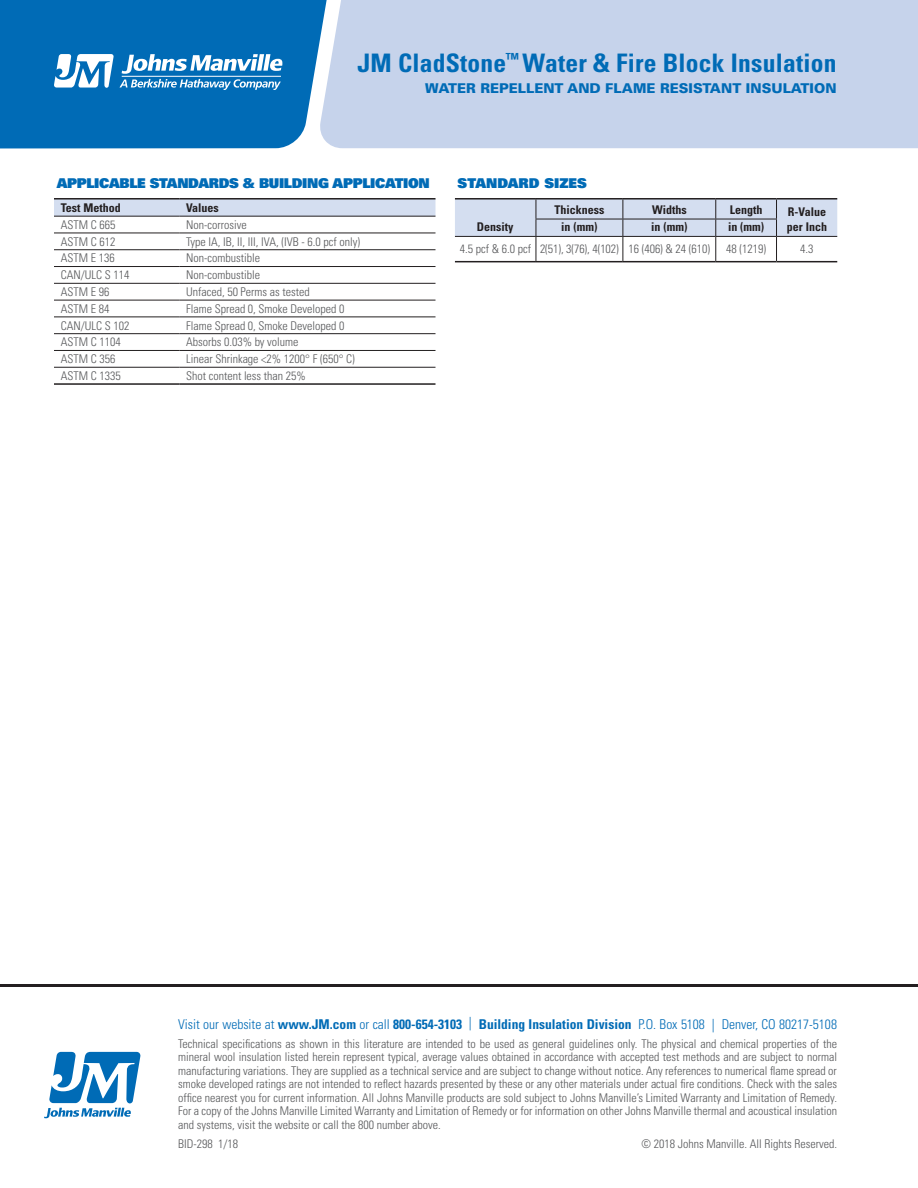
<style>
.page{position:relative;width:918px;height:1188px;background:#fff}
.page>*{position:absolute;margin:0;border:0;box-sizing:border-box;transform-origin:0 0}
.t1{font:700 condensed 25.5px "Univers LT Std";letter-spacing:.01em;color:#006bb6}
.t2{font:300 condensed 13.5px "Univers LT Std";color:#006bb6}
.t3{font:900 13.5px "Univers LT Std";color:#006bb6}
.t4{font:13.5px "Univers LT Std X Black";letter-spacing:-.025em;color:#006bb6}
.t5{font:13.5px "Univers LT Std X Black";color:#006bb6}
.t6{font:300 condensed 12px/13.5px "Univers LT Std";color:#57585a;text-align:justify}
.t7{font:700 condensed 12px "Univers";color:#231f20}
.s1{font-weight:700}
</style>
<div class="page">
<hr style="left:0;top:984px;width:918px;height:3px;background:#231f20">
<svg style="left:44px;top:1052px;width:97px;height:66px"></svg>
<div style="left:0;top:0;width:319px;height:149px;background:#006bb6"></div>
<div style="left:319px;top:0;width:599px;height:148px;background:#c6d3eb"></div>
<svg style="left:54px;top:54px;width:228px;height:36px"></svg>
<hr style="left:122px;top:76px;width:159px;height:1px;background:#fff">
<div style="left:54px;top:200px;width:382px;height:16px;background:#d4def0"></div>
<hr style="left:54px;top:198px;width:125px;height:2px;background:#231f20">
<hr style="left:179px;top:198px;width:257px;height:2px;background:#231f20">
<hr style="left:54px;top:216px;width:125px;height:1px;background:#231f20">
<hr style="left:179px;top:216px;width:257px;height:1px;background:#231f20">
<hr style="left:54px;top:383px;width:125px;height:2px;background:#231f20">
<hr style="left:179px;top:383px;width:257px;height:2px;background:#231f20">
<hr style="left:54px;top:233px;width:125px;height:1px;background:#231f20">
<hr style="left:179px;top:233px;width:257px;height:1px;background:#231f20">
<hr style="left:54px;top:249px;width:125px;height:1px;background:#231f20">
<hr style="left:179px;top:249px;width:257px;height:1px;background:#231f20">
<hr style="left:54px;top:266px;width:125px;height:1px;background:#231f20">
<hr style="left:179px;top:266px;width:257px;height:1px;background:#231f20">
<hr style="left:54px;top:283px;width:125px;height:1px;background:#231f20">
<hr style="left:179px;top:283px;width:257px;height:1px;background:#231f20">
<hr style="left:54px;top:300px;width:125px;height:1px;background:#231f20">
<hr style="left:179px;top:300px;width:257px;height:1px;background:#231f20">
<hr style="left:54px;top:317px;width:125px;height:1px;background:#231f20">
<hr style="left:179px;top:317px;width:257px;height:1px;background:#231f20">
<hr style="left:54px;top:333px;width:125px;height:1px;background:#231f20">
<hr style="left:179px;top:333px;width:257px;height:1px;background:#231f20">
<hr style="left:54px;top:350px;width:125px;height:1px;background:#231f20">
<hr style="left:179px;top:350px;width:257px;height:1px;background:#231f20">
<hr style="left:54px;top:367px;width:125px;height:1px;background:#231f20">
<hr style="left:179px;top:367px;width:257px;height:1px;background:#231f20">
<hr style="left:455px;top:261px;width:81px;height:1px;background:#231f20">
<hr style="left:455px;top:198px;width:81px;height:2px;background:#231f20">
<hr style="left:536px;top:261px;width:87px;height:1px;background:#231f20">
<hr style="left:623px;top:261px;width:93px;height:1px;background:#231f20">
<hr style="left:716px;top:261px;width:61px;height:1px;background:#231f20">
<hr style="left:777px;top:261px;width:60px;height:1px;background:#231f20">
<hr style="left:536px;top:198px;width:87px;height:2px;background:#231f20">
<hr style="left:623px;top:198px;width:93px;height:2px;background:#231f20">
<hr style="left:716px;top:198px;width:61px;height:2px;background:#231f20">
<hr style="left:777px;top:198px;width:60px;height:2px;background:#231f20">
<svg style="left:455px;top:199px;width:382px;height:62px"></svg>
<hr style="left:536px;top:236px;width:87px;height:1px;background:#231f20">
<hr style="left:623px;top:236px;width:93px;height:1px;background:#231f20">
<hr style="left:716px;top:236px;width:61px;height:1px;background:#231f20">
<hr style="left:777px;top:236px;width:60px;height:1px;background:#231f20">
<h1 class="t1" style="left:358px;top:48px;width:481px">JM CladStone<sup>™</sup> Water &amp; Fire Block Insulation</h1>
<p class="t3" style="left:425px;top:80px;width:413px">WATER REPELLENT AND FLAME RESISTANT INSULATION</p>
<p class="t4" style="left:57px;top:174px;width:374px">APPLICABLE STANDARDS &amp; BUILDING APPLICATION</p>
<p class="t7" style="left:61px;top:200px;width:62px">Test Method</p>
<p class="t7" style="left:186px;top:200px;width:34px">Values</p>
<p class="t6" style="left:61px;top:218px;width:56px">ASTM C 665</p>
<p class="t6" style="left:186px;top:218px;width:62px">Non-corrosive</p>
<p class="t6" style="left:61px;top:235px;width:56px">ASTM C 612</p>
<p class="t6" style="left:186px;top:235px;width:175px">Type IA, IB, II, III, IVA, (IVB - 6.0 pcf only)</p>
<p class="t6" style="left:61px;top:252px;width:55px">ASTM E 136</p>
<p class="t6" style="left:186px;top:252px;width:75px">Non-combustible</p>
<p class="t6" style="left:61px;top:268px;width:70px">CAN/ULC S 114</p>
<p class="t6" style="left:186px;top:268px;width:75px">Non-combustible</p>
<p class="t6" style="left:61px;top:285px;width:50px">ASTM E 96</p>
<p class="t6" style="left:186px;top:285px;width:125px">Unfaced, 50 Perms as tested</p>
<p class="t6" style="left:61px;top:302px;width:50px">ASTM E 84</p>
<p class="t6" style="left:186px;top:302px;width:160px">Flame Spread 0, Smoke Developed 0</p>
<p class="t6" style="left:61px;top:319px;width:70px">CAN/ULC S 102</p>
<p class="t6" style="left:186px;top:319px;width:160px">Flame Spread 0, Smoke Developed 0</p>
<p class="t6" style="left:61px;top:335px;width:61px">ASTM C 1104</p>
<p class="t6" style="left:186px;top:335px;width:114px">Absorbs 0.03% by volume</p>
<p class="t6" style="left:61px;top:352px;width:56px">ASTM C 356</p>
<p class="t6" style="left:186px;top:352px;width:170px">Linear Shrinkage &lt;2% 1200° F (650° C)</p>
<p class="t6" style="left:61px;top:369px;width:61px">ASTM C 1335</p>
<p class="t6" style="left:186px;top:369px;width:121px">Shot content less than 25%</p>
<p class="t5" style="left:458px;top:174px;width:131px">STANDARD SIZES</p>
<p class="t7" style="left:477px;top:219px;width:38px">Density</p>
<p class="t7" style="left:554px;top:202px;width:51px">Thickness</p>
<p class="t7" style="left:652px;top:202px;width:36px">Widths</p>
<p class="t7" style="left:730px;top:202px;width:34px">Length</p>
<p class="t7" style="left:788px;top:204px;width:40px">R-Value</p>
<p class="t7" style="left:561px;top:219px;width:38px">in (mm)</p>
<p class="t7" style="left:651px;top:219px;width:38px">in (mm)</p>
<p class="t7" style="left:728px;top:219px;width:38px">in (mm)</p>
<p class="t7" style="left:787px;top:219px;width:42px">per Inch</p>
<p class="t6" style="left:460px;top:242px;width:252px">4.5 pcf &amp; 6.0 pcf 2(51), 3(76), 4(102) 16 (406) &amp; 24 (610)</p>
<p class="t6" style="left:726px;top:242px;width:41px">48 (1219)</p>
<p class="t6" style="left:800px;top:242px;width:15px">4.3</p>
<p class="t2" style="left:178px;top:1016px;width:660px">Visit our website at <span class="s1">www.JM.com</span> or call <span class="s1">800-654-3103</span> | <span class="s1">Building Insulation Division</span> P.O. Box 5108 | Denver, CO 80217-5108</p>
<p class="t6" style="left:178px;top:1037px;width:660px">Technical specifications as shown in this literature are intended to be used as general guidelines only. The physical and chemical properties of the mineral wool insulation listed herein represent typical, average values obtained in accordance with accepted test methods and are subject to normal manufacturing variations. They are supplied as a technical service and are subject to change without notice. Any references to numerical flame spread or smoke developed ratings are not intended to reflect hazards presented by these or any other materials under actual fire conditions. Check with the sales office nearest you for current information. All Johns Manville products are sold subject to Johns Manville’s Limited Warranty and Limitation of Remedy.<br>For a copy of the Johns Manville Limited Warranty and Limitation of Remedy or for information on other Johns Manville thermal and acoustical insulation and systems, visit the website or call the 800 number above.</p>
<p class="t6" style="left:178px;top:1137px;width:61px">BID-298 1/18</p>
<p class="t6" style="left:642px;top:1137px;width:197px">© 2018 Johns Manville. All Rights Reserved.</p>
</div>
